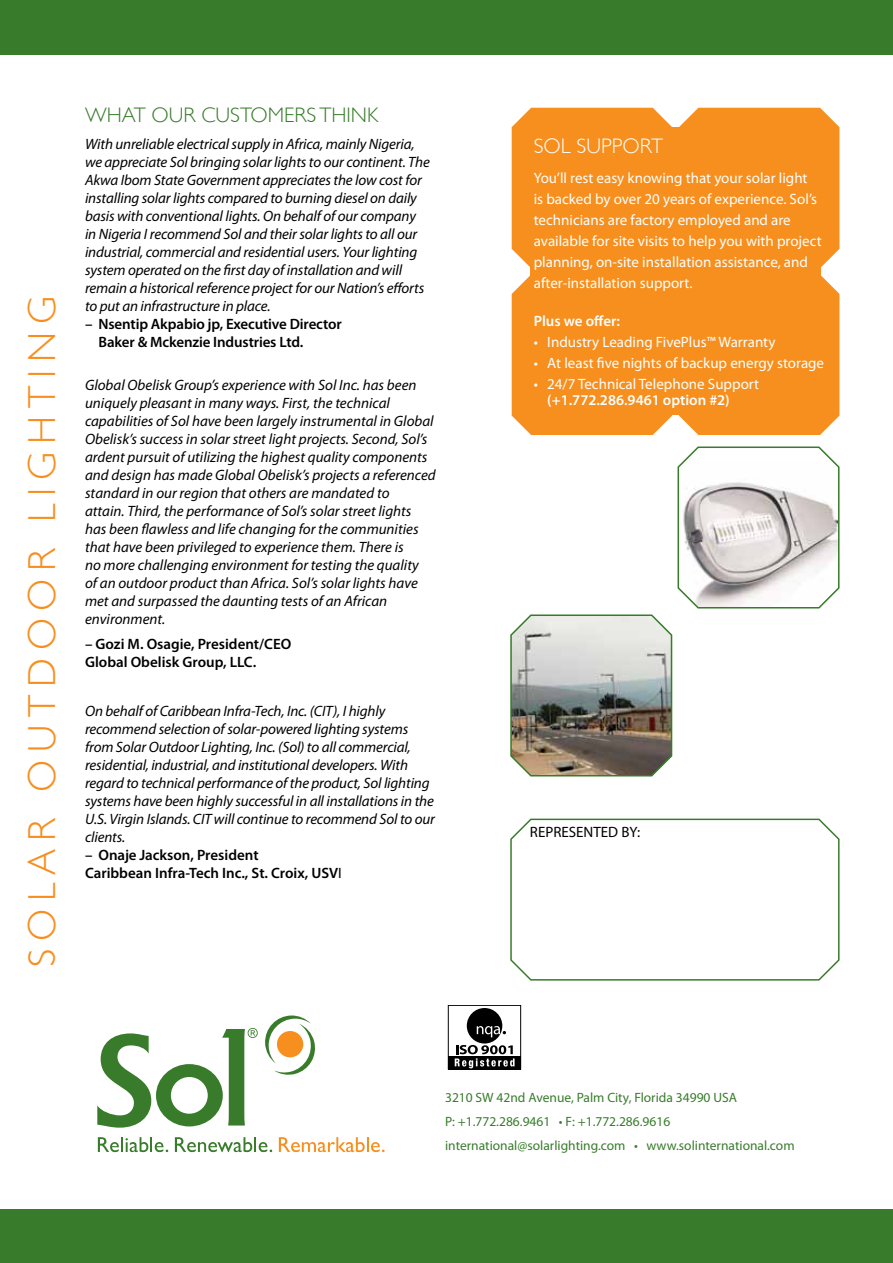
<style>
.page{position:relative;width:893px;height:1263px;background:#fff}
.page>*{position:absolute;margin:0;border:0;box-sizing:border-box;transform-origin:0 0}
.t1{font:300 39px "Gill Sans";letter-spacing:.2em;color:#f78e1e}
.t2{font:300 21px "Gill Sans";color:#387c2b}
.t3{font:300 21px "Gill Sans";color:#fff}
.t4{font:italic 15px/18px "Myriad Pro";letter-spacing:-.01em;color:#000}
.t5{font:15px/21px "Myriad Pro";color:#fff}
.t6{font:600 15px/18px "Myriad Pro";letter-spacing:-.005em;color:#000}
.t7{font:600 15px "Myriad Pro";color:#fff}
.t8{font:15px "Myriad Pro";color:#000}
.t9{font:13.5px "Myriad Pro";color:#387c2b}
.s1{font-weight:400}
</style>
<div class="page">
<div style="left:0;top:1209px;width:893px;height:54px;background:#387c2b"></div>
<div style="left:0;top:0;width:893px;height:54px;background:#387c2b"></div>
<svg style="left:265px;top:1015px;width:50px;height:60px"></svg>
<div style="left:277px;top:1031px;width:26px;height:26px;background:#f78f1e;border-radius:50%"></div>
<svg style="left:97px;top:1028px;width:161px;height:100px"></svg>
<svg style="left:98px;top:1137px;width:70px;height:15px"></svg>
<svg style="left:175px;top:1137px;width:97px;height:15px"></svg>
<svg style="left:279px;top:1137px;width:106px;height:15px"></svg>
<svg style="left:512px;top:108px;width:160px;height:160px;background:#f79933"></svg>
<svg style="left:679px;top:108px;width:160px;height:159px;background:#f79932"></svg>
<svg style="left:512px;top:274px;width:160px;height:161px;background:#f79932"></svg>
<svg style="left:679px;top:275px;width:160px;height:160px;background:#f79932"></svg>
<div style="left:531px;top:127px;width:290px;height:287px;background:#f78f1e"></div>
<div style="left:448px;top:1056px;width:73px;height:13px;background:#000"></div>
<div style="left:448px;top:1005px;width:73px;height:64px;border:1px solid #000"></div>
<div style="left:467px;top:1008px;width:35px;height:35px;background:#000;border-radius:50%"></div>
<svg style="left:477px;top:1026px;width:29px;height:11px"></svg>
<svg style="left:455px;top:1045px;width:60px;height:23px"></svg>
<svg style="left:510px;top:818px;width:330px;height:163px"></svg>
<svg style="left:510px;top:446px;width:330px;height:331px"></svg>
<p class="t1" style="left:20px;top:967px;width:672px;rotate:-90deg">SOLAR OUTDOOR LIGHTING</p>
<p class="t2" style="left:85px;top:103px;width:295px">WHAT OUR CUSTOMERS THINK</p>
<p class="t4" style="left:85px;top:135px;width:346px">With unreliable electrical supply in Africa, mainly Nigeria, we appreciate Sol bringing solar lights to our continent. The Akwa Ibom State Government appreciates the low cost for installing solar lights compared to burning diesel on daily basis with conventional lights. On behalf of our company in Nigeria I recommend Sol and their solar lights to all our industrial, commercial and residential users. Your lighting system operated on the first day of installation and will remain a historical reference project for our Nation’s efforts to put an infrastructure in place.</p>
<p class="t6" style="left:99px;top:315px;width:245px;text-indent:-14px">– Nsentip Akpabio jp, Executive Director<br>Baker &amp; Mckenzie Industries Ltd.</p>
<p class="t4" style="left:85px;top:376px;width:352px">Global Obelisk Group’s experience with Sol Inc. has been uniquely pleasant in many ways. First, the technical capabilities of Sol have been largely instrumental in Global Obelisk’s success in solar street light projects. Second, Sol’s ardent pursuit of utilizing the highest quality components and design has made Global Obelisk’s projects a referenced standard in our region that others are mandated to<br>attain. Third, the performance of Sol’s solar street lights has been flawless and life changing for the communities that have been privileged to experience them. There is<br>no more challenging environment for testing the quality<br>of an outdoor product than Africa. Sol’s solar lights have met and surpassed the daunting tests of an African environment.</p>
<p class="t6" style="left:85px;top:634px;width:208px">– Gozi M. Osagie, President/CEO<br>Global Obelisk Group, LLC.</p>
<p class="t4" style="left:85px;top:702px;width:351px">On behalf of Caribbean Infra-Tech, Inc. (CIT), I highly recommend selection of solar-powered lighting systems from Solar Outdoor Lighting, Inc. (Sol) to all commercial, residential, industrial, and institutional developers. With regard to technical performance of the product, Sol lighting systems have been highly successful in all installations in the U.S. Virgin Islands. CIT will continue to recommend Sol to our clients.</p>
<p class="t6" style="left:85px;top:846px;width:175px">– Onaje Jackson, President</p>
<p class="t6" style="left:85px;top:864px;width:258px">Caribbean Infra-Tech Inc., St. Croix, USV<span class="s1">I</span></p>
<p class="t3" style="left:534px;top:134px;width:131px">SOL SUPPORT</p>
<p class="t5" style="left:534px;top:167px;width:289px">You’ll rest easy knowing that your solar light<br>is backed by over 20 years of experience. Sol’s technicians are factory employed and are available for site visits to help you with project planning, on-site installation assistance, and after-installation support.</p>
<p class="t7" style="left:534px;top:311px;width:88px">Plus we offer:</p>
<p class="t5" style="left:534px;top:331px;width:243px">• Industry Leading FivePlus™ Warranty</p>
<p class="t5" style="left:534px;top:352px;width:292px">• At least five nights of backup energy storage</p>
<p class="t5" style="left:534px;top:373px;width:227px">• 24/7 Technical Telephone Support</p>
<p class="t7" style="left:547px;top:391px;width:184px">(+1.772.286.9461 option #2)</p>
<p class="t8" style="left:530px;top:823px;width:112px">REPRESENTED BY:</p>
<p class="t9" style="left:445px;top:1089px;width:293px">3210 SW 42nd Avenue, Palm City, Florida 34990 USA</p>
<p class="t9" style="left:445px;top:1113px;width:227px">P: +1.772.286.9461 • F: +1.772.286.9616</p>
<p class="t9" style="left:445px;top:1137px;width:351px">international@solarlighting.com • www.solinternational.com</p>
</div>
